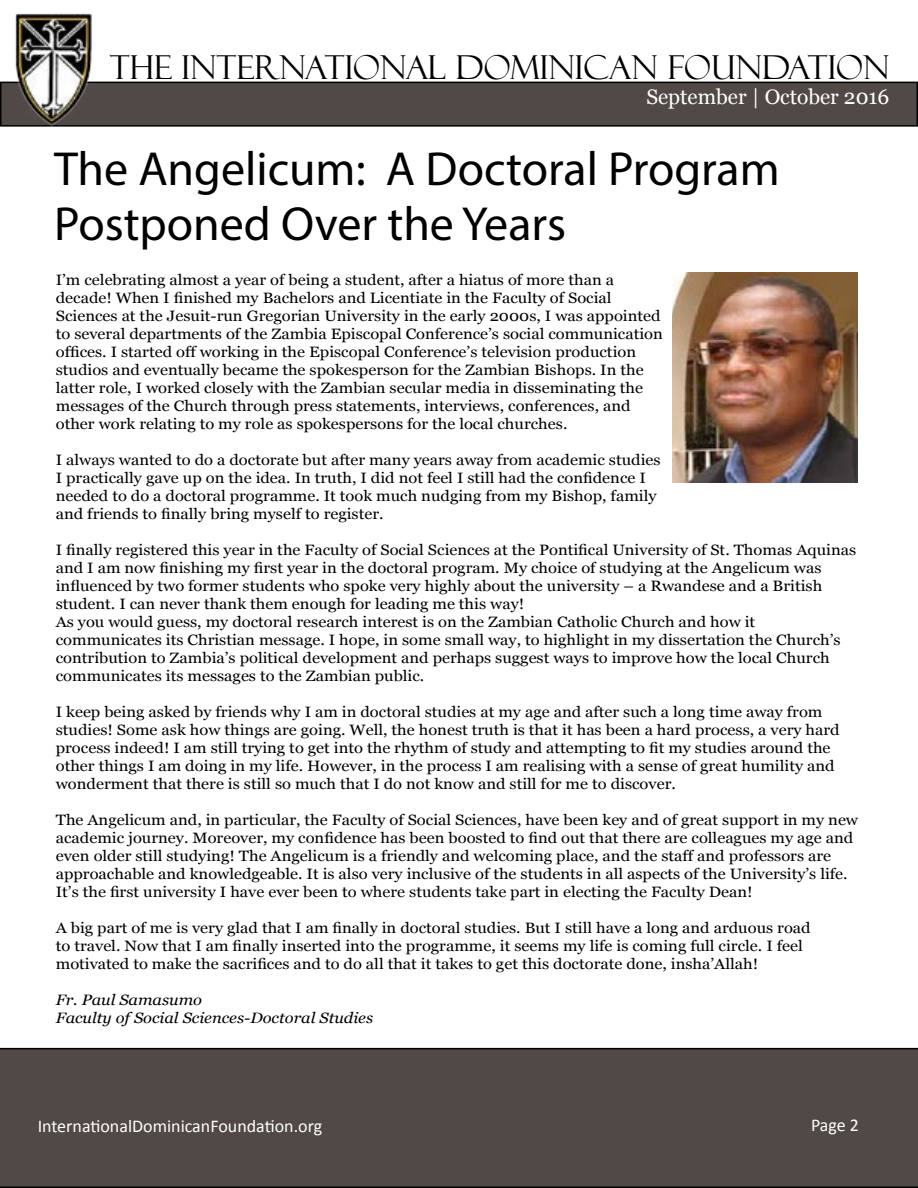
<style>
.page{position:relative;width:918px;height:1188px;background:#fff}
.page>*{position:absolute;margin:0;border:0;box-sizing:border-box;transform-origin:0 0}
.t1{font:48px/55.2px "Myriad Pro";color:#000}
.t2{font:33px "Felix Titling";color:#000}
.t3{font:21px "Georgia";color:#fff}
.t4{font:18px "Calibri";color:#fff}
.t5{font:15px/18px "Georgia";color:#000;scale:1.1 1}
.t6{font:italic 15px/18px "Georgia";color:#000;scale:1.1 1}
</style>
<div class="page">
<div style="left:0;top:1048px;width:918px;height:140px;background:#514946"></div>
<div style="left:1px;top:82px;width:916px;height:44px;background:#514946"></div>
<div style="left:0;top:82px;width:918px;height:45px;border:2px solid #000"></div>
<img style="left:14px;top:13px;width:80px;height:114px">
<img style="left:673px;top:273px;width:185px;height:210px">
<h2 class="t2" style="left:110px;top:49px;width:781px">THE INTERNATIONAL DOMINICAN FOUNDATION</h2>
<h3 class="t3" style="left:646px;top:84px;width:245px">September | October 2016</h3>
<h1 class="t1" style="left:54px;top:140px;width:727px">The Angelicum: A Doctoral Program<br>Postponed Over the Years</h1>
<p class="t5" style="left:56px;top:271px;width:553px">I’m celebrating almost a year of being a student, after a hiatus of more than a decade! When I finished my Bachelors and Licentiate in the Faculty of Social Sciences at the Jesuit-run Gregorian University in the early 2000s, I was appointed to several departments of the Zambia Episcopal Conference’s social communication offices. I started off working in the Episcopal Conference’s television production studios and eventually became the spokesperson for the Zambian Bishops. In the latter role, I worked closely with the Zambian secular media in disseminating the messages of the Church through press statements, interviews, conferences, and other work relating to my role as spokespersons for the local churches.</p>
<p class="t5" style="left:56px;top:451px;width:551px">I always wanted to do a doctorate but after many years away from academic studies I practically gave up on the idea. In truth, I did not feel I still had the confidence I needed to do a doctoral programme. It took much nudging from my Bishop, family and friends to finally bring myself to register.</p>
<p class="t5" style="left:56px;top:541px;width:729px">I finally registered this year in the Faculty of Social Sciences at the Pontifical University of St. Thomas Aquinas and I am now finishing my first year in the doctoral program. My choice of studying at the Angelicum was influenced by two former students who spoke very highly about the university – a Rwandese and a British student. I can never thank them enough for leading me this way!<br>As you would guess, my doctoral research interest is on the Zambian Catholic Church and how it communicates its Christian message. I hope, in some small way, to highlight in my dissertation the Church’s contribution to Zambia’s political development and perhaps suggest ways to improve how the local Church communicates its messages to the Zambian public.</p>
<p class="t5" style="left:56px;top:703px;width:714px">I keep being asked by friends why I am in doctoral studies at my age and after such a long time away from studies! Some ask how things are going. Well, the honest truth is that it has been a hard process, a very hard process indeed! I am still trying to get into the rhythm of study and attempting to fit my studies around the other things I am doing in my life. However, in the process I am realising with a sense of great humility and wonderment that there is still so much that I do not know and still for me to discover.</p>
<p class="t5" style="left:56px;top:811px;width:731px">The Angelicum and, in particular, the Faculty of Social Sciences, have been key and of great support in my new academic journey. Moreover, my confidence has been boosted to find out that there are colleagues my age and even older still studying! The Angelicum is a friendly and welcoming place, and the staff and professors are approachable and knowledgeable. It is also very inclusive of the students in all aspects of the University’s life.<br>It’s the first university I have ever been to where students take part in electing the Faculty Dean!</p>
<p class="t5" style="left:56px;top:919px;width:688px">A big part of me is very glad that I am finally in doctoral studies. But I still have a long and arduous road to travel. Now that I am finally inserted into the programme, it seems my life is coming full circle. I feel motivated to make the sacrifices and to do all that it takes to get this doctorate done, insha’Allah!</p>
<p class="t6" style="left:56px;top:991px;width:290px">Fr. Paul Samasumo<br>Faculty of Social Sciences-Doctoral Studies</p>
<p class="t4" style="left:38px;top:1114px;width:286px">InternationalDominicanFoundation.org</p>
<p class="t4" style="left:811px;top:1114px;width:50px">Page 2</p>
</div>
